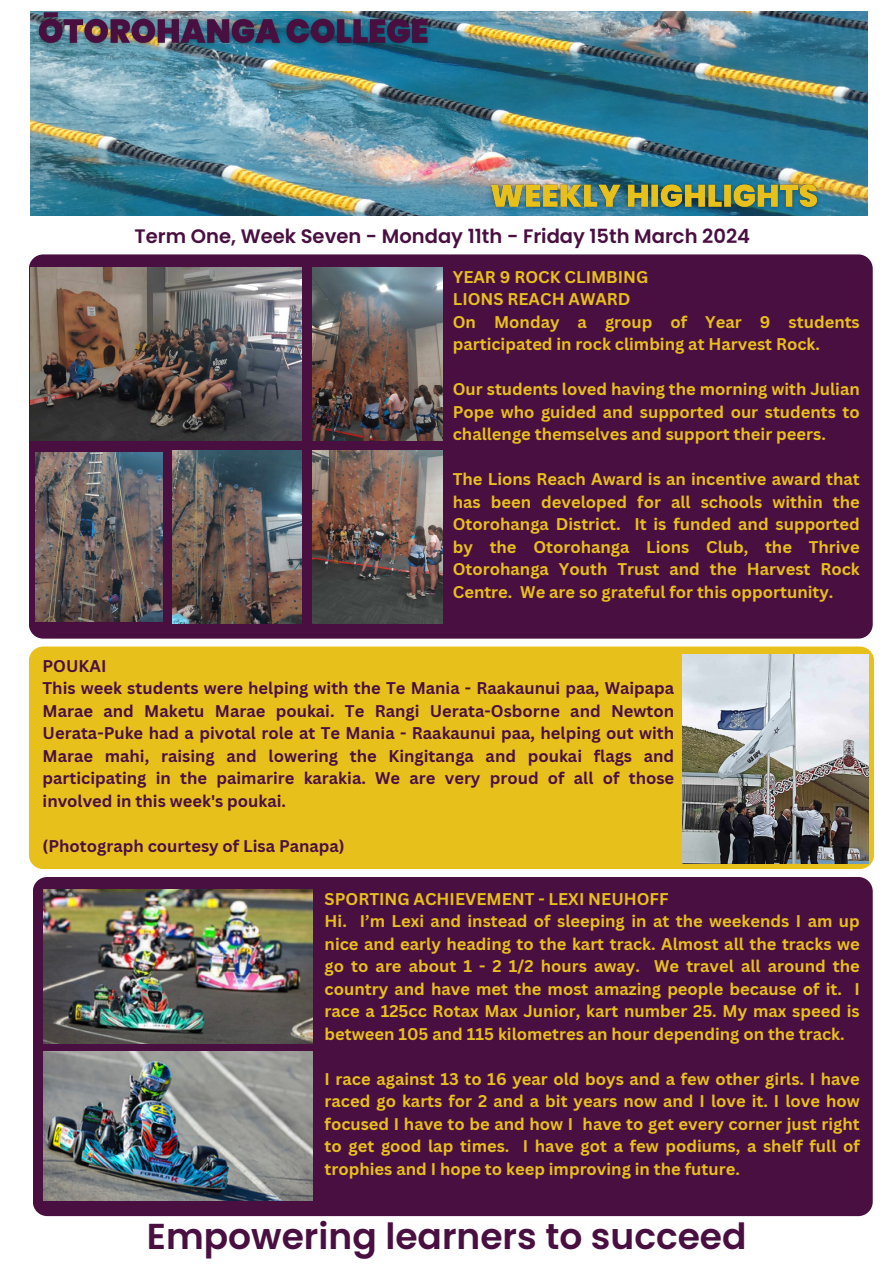
<style>
.page{position:relative;width:894px;height:1264px;background:#fff}
.page>*{position:absolute;margin:0;border:0;box-sizing:border-box;transform-origin:0 0}
.t1{font:600 36px "Poppins";color:#4a0f41}
.t2{font:600 19.5px "Poppins";color:#4a0f41}
.t3{font:700 16.5px/22.5px "Canva Sans";color:#e8c01c;text-align:justify}
.t4{font:700 16.5px/22.5px "Canva Sans";color:#4a0f41;text-align:justify}
</style>
<div class="page">
<div style="left:29px;top:254px;width:843px;height:384px;background:#4a0f41;border-radius:14px"></div>
<img style="left:30px;top:267px;width:271px;height:173px">
<img style="left:35px;top:453px;width:127px;height:169px">
<img style="left:312px;top:267px;width:130px;height:173px">
<img style="left:312px;top:450px;width:130px;height:173px">
<img style="left:172px;top:450px;width:130px;height:173px">
<div style="left:29px;top:646px;width:844px;height:223px;background:#e8c01c;border-radius:14px"></div>
<img style="left:682px;top:654px;width:186px;height:209px">
<div style="left:33px;top:877px;width:839px;height:339px;background:#4a0f41;border-radius:14px"></div>
<img style="left:43px;top:889px;width:269px;height:154px">
<img style="left:43px;top:1051px;width:269px;height:149px">
<img style="left:30px;top:12px;width:837px;height:203px">
<img style="left:482px;top:176px;width:343px;height:40px">
<img style="left:30px;top:11px;width:406px;height:43px">
<p class="t2" style="left:134px;top:222px;width:617px">Term One, Week Seven - Monday 11th - Friday 15th March 2024</p>
<p class="t3" style="left:452px;top:265px;width:197px">YEAR 9 ROCK CLIMBING</p>
<p class="t3" style="left:452px;top:287px;width:179px">LIONS REACH AWARD</p>
<p class="t3" style="left:452px;top:310px;width:408px">On Monday a group of Year 9 students participated in rock climbing at Harvest Rock.</p>
<p class="t3" style="left:452px;top:377px;width:408px">Our students loved having the morning with Julian Pope who guided and supported our students to challenge themselves and support their peers.</p>
<p class="t3" style="left:452px;top:467px;width:408px">The Lions Reach Award is an incentive award that has been developed for all schools within the Otorohanga District. It is funded and supported by the Otorohanga Lions Club, the Thrive Otorohanga Youth Trust and the Harvest Rock Centre. We are so grateful for this opportunity.</p>
<p class="t4" style="left:43px;top:654px;width:65px">POUKAI</p>
<p class="t4" style="left:43px;top:676px;width:633px">This week students were helping with the Te Mania - Raakaunui paa, Waipapa Marae and Maketu Marae poukai. Te Rangi Uerata-Osborne and Newton Uerata-Puke had a pivotal role at Te Mania - Raakaunui paa, helping out with Marae mahi, raising and lowering the Kingitanga and poukai flags and participating in the paimarire karakia. We are very proud of all of those involved in this week's poukai.</p>
<p class="t4" style="left:43px;top:834px;width:304px">(Photograph courtesy of Lisa Panapa)</p>
<p class="t3" style="left:324px;top:887px;width:345px">SPORTING ACHIEVEMENT - LEXI NEUHOFF</p>
<p class="t3" style="left:324px;top:909px;width:536px">Hi. I’m Lexi and instead of sleeping in at the weekends I am up nice and early heading to the kart track. Almost all the tracks we go to are about 1 - 2 1/2 hours away. We travel all around the country and have met the most amazing people because of it. I race a 125cc Rotax Max Junior, kart number 25. My max speed is between 105 and 115 kilometres an hour depending on the track.</p>
<h1 class="t3" style="left:324px;top:1067px;width:536px">I race against 13 to 16 year old boys and a few other girls. I have raced go karts for 2 and a bit years now and I love it. I love how focused I have to be and how I have to get every corner just right to get good lap times. I have got a few podiums, a shelf full of trophies and I hope to keep improving in the future.</h1>
<p class="t1" style="left:147px;top:1211px;width:601px">Empowering learners to succeed</p>
</div>
